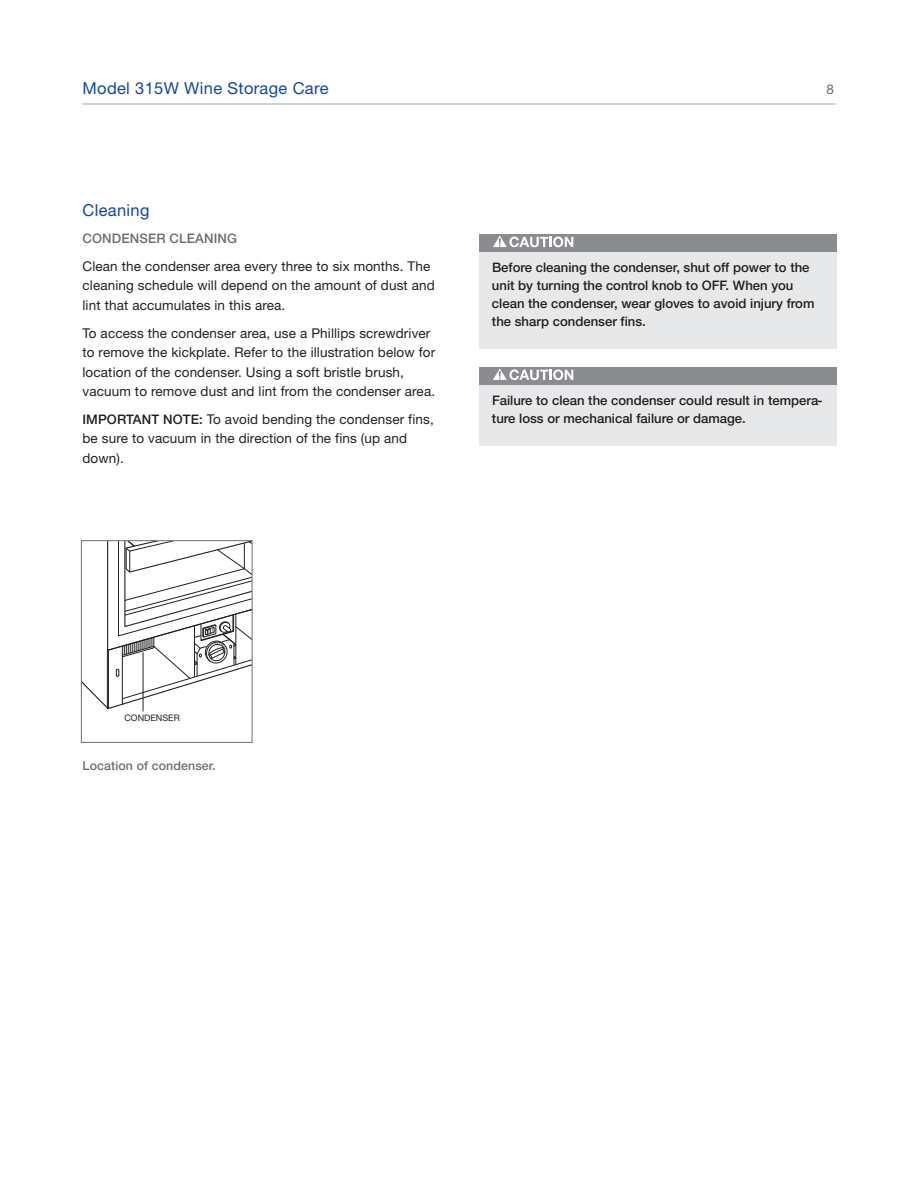
<style>
.page{position:relative;width:918px;height:1188px;background:#fff}
.page>*{position:absolute;margin:0;border:0;box-sizing:border-box;transform-origin:0 0}
.t1{font:16.5px "Helvetica Neue LT Std";letter-spacing:.02em;color:#0f499d}
.t2{font:13.5px/19.5px "Helvetica Neue LT Std";letter-spacing:.01em;color:#231f20}
.t3{font:13.5px "Helvetica Neue LT Std";color:#6c6d70}
.t4{font:500 13.2px/18px "Helvetica Neue LT Std";color:#231f20}
.t5{font:500 13.2px "Helvetica Neue LT Std";letter-spacing:.01em;color:#6c6d70}
.t6{font:500 12.3px "Helvetica Neue LT Std";letter-spacing:.01em;color:#6c6d70}
.t7{font:9px "Helvetica Neue LT Std";color:#231f20}
.s1{font-weight:500;font-size:13.2px}
</style>
<div class="page">
<hr style="left:82px;top:104px;width:754px;height:1px;background:#a8a9ad">
<svg style="left:83px;top:542px;width:167px;height:168px"></svg>
<hr style="left:143px;top:653px;width:1px;height:58px;background:#231f20">
<div style="left:81px;top:540px;width:171px;height:203px;border:1px solid #6c6d70"></div>
<div style="left:479px;top:367px;width:358px;height:79px;background:#e7e8e9"></div>
<div style="left:479px;top:367px;width:358px;height:17px;background:#8a8c8f"></div>
<svg style="left:493px;top:369px;width:80px;height:11px"></svg>
<div style="left:479px;top:234px;width:358px;height:115px;background:#e7e8e9"></div>
<div style="left:479px;top:234px;width:358px;height:17px;background:#8a8c8f"></div>
<svg style="left:493px;top:236px;width:80px;height:11px"></svg>
<p class="t1" style="left:82px;top:83px;width:248px">Model 315W Wine Storage Care</p>
<p class="t3" style="left:826px;top:85px;width:9px">8</p>
<p class="t1" style="left:82px;top:204px;width:69px">Cleaning</p>
<p class="t5" style="left:82px;top:234px;width:156px">CONDENSER CLEANING</p>
<p class="t2" style="left:82px;top:258px;width:354px">Clean the condenser area every three to six months. The cleaning schedule will depend on the amount of dust and lint that accumulates in this area.</p>
<p class="t2" style="left:83px;top:324px;width:354px">To access the condenser area, use a Phillips screwdriver to remove the kickplate. Refer to the illustration below for location of the condenser. Using a soft bristle brush, vacuum to remove dust and lint from the condenser area.</p>
<p class="t2" style="left:82px;top:410px;width:353px"><span class="s1">IMPORTANT NOTE:</span> To avoid bending the condenser fins, be sure to vacuum in the direction of the fins (up and down).</p>
<p class="t4" style="left:492px;top:260px;width:324px">Before cleaning the condenser, shut off power to the unit by turning the control knob to OFF. When you clean the condenser, wear gloves to avoid injury from the sharp condenser fins.</p>
<p class="t4" style="left:492px;top:393px;width:332px">Failure to clean the condenser could result in tempera&shy;ture loss or mechanical failure or damage.</p>
<p class="t7" style="left:124px;top:714px;width:57px">CONDENSER</p>
<p class="t6" style="left:82px;top:761px;width:135px">Location of condenser.</p>
</div>
